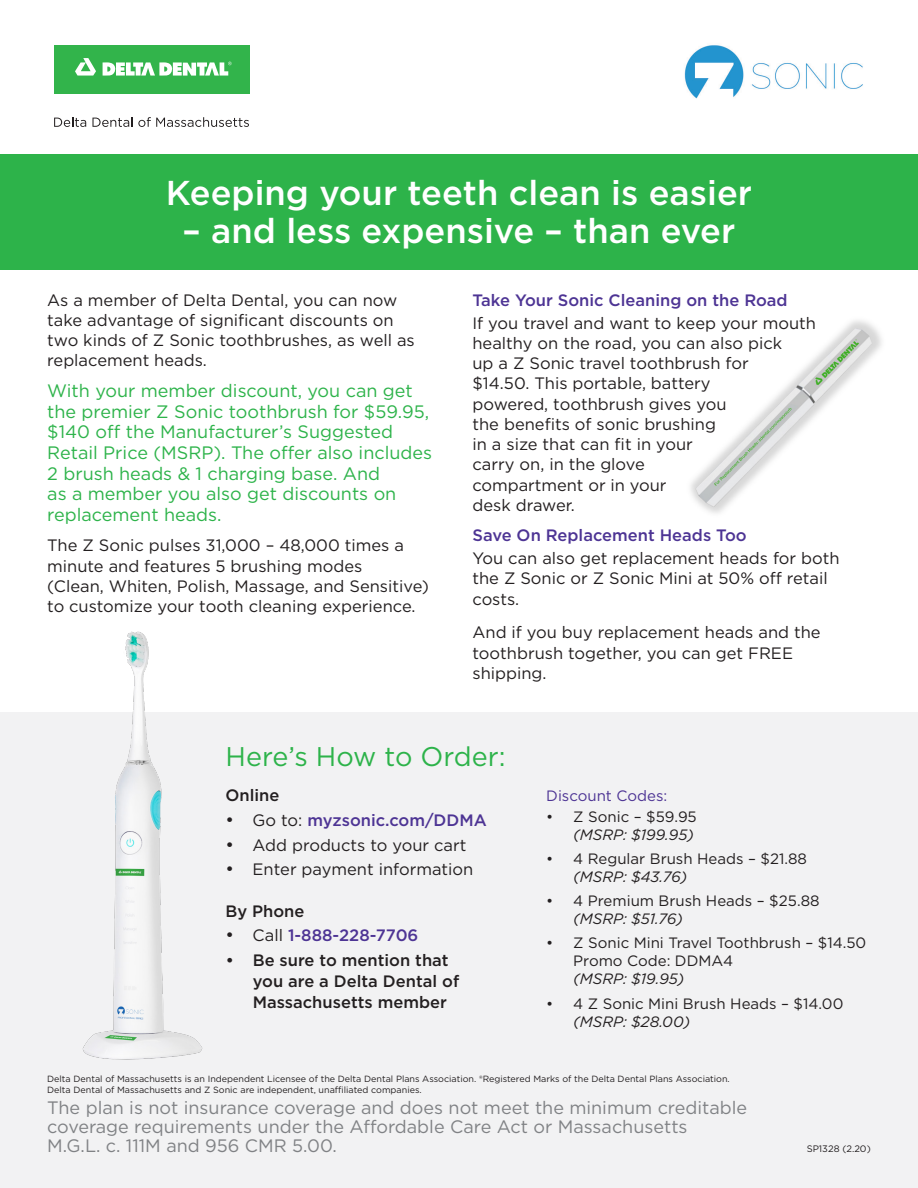
<style>
.page{position:relative;width:918px;height:1188px;background:#fff}
.page>*{position:absolute;margin:0;border:0;box-sizing:border-box;transform-origin:0 0}
.t1{font:500 34.5px "Gotham";color:#fff}
.t2{font:27px "Gotham";color:#2db34a}
.t3{font:18px/20.5px "Gotham";color:#2db34a}
.t4{font:18px/18.8px "Gotham";color:#808285}
.t5{font:16.5px/20.2px "Gotham";color:#231f20}
.t6{font:500 16.5px "Gotham";color:#4d3494}
.t7{font:500 16.5px/21px "Gotham";color:#231f20}
.t8{font:15px/18px "Gotham";color:#231f20}
.t9{font:15px "Gotham";color:#4d3494}
.t10{font:9.3px "Gotham";color:#231f20}
.t11{font:9px/10.2px "Gotham";color:#231f20}
.s1{font-weight:400;font-size:18px;color:#231f20}
.s2{font-weight:400;color:#231f20}
.s3{font-size:18px}
.s4{font-style:italic}
</style>
<div class="page">
<div style="left:0;top:713px;width:918px;height:475px;background:#f2f2f3"></div>
<div style="left:0;top:154px;width:918px;height:116px;background:#2db34a"></div>
<div style="left:54px;top:45px;width:195px;height:48px;background:#32b44b"></div>
<svg style="left:75px;top:58px;width:21px;height:18px"></svg>
<svg style="left:103px;top:62px;width:129px;height:14px"></svg>
<svg style="left:54px;top:117px;width:32px;height:10px"></svg>
<svg style="left:92px;top:117px;width:157px;height:10px"></svg>
<img style="left:684px;top:45px;width:179px;height:54px">
<img style="left:81px;top:631px;width:124px;height:429px">
<img style="left:690px;top:320px;width:192px;height:193px">
<p class="t1" style="left:166px;top:171px;width:588px">Keeping your teeth clean is easier</p>
<p class="t1" style="left:183px;top:208px;width:554px">– and less expensive – than ever</p>
<p class="t5" style="left:47px;top:289px;width:369px">As a member of Delta Dental, you can now take advantage of significant discounts on two kinds of Z Sonic toothbrushes, as well as replacement heads.</p>
<p class="t3" style="left:47px;top:380px;width:386px">With your member discount, you can get the premier Z Sonic toothbrush for $59.95, $140 off the Manufacturer’s Suggested Retail Price (MSRP). The offer also includes 2 brush heads &amp; 1 charging base. And<br>as a member you also get discounts on replacement heads.</p>
<p class="t5" style="left:47px;top:535px;width:383px">The Z Sonic pulses 31,000 – 48,000 times a minute and features 5 brushing modes<br>(Clean, Whiten, Polish, Massage, and Sensitive) to customize your tooth cleaning experience.</p>
<p class="t6" style="left:472px;top:289px;width:317px">Take Your Sonic Cleaning on the Road</p>
<p class="t5" style="left:472px;top:312px;width:345px">If you travel and want to keep your mouth healthy on the road, you can also pick<br>up a Z Sonic travel toothbrush for<br>$14.50. This portable, battery<br>powered, toothbrush gives you<br>the benefits of sonic brushing<br>in a size that can fit in your<br>carry on, in the glove<br>compartment or in your<br>desk drawer.</p>
<p class="t6" style="left:472px;top:525px;width:276px">Save On Replacement Heads Too</p>
<p class="t5" style="left:472px;top:548px;width:369px">You can also get replacement heads for both the Z Sonic or Z Sonic Mini at 50% off retail costs.</p>
<p class="t5" style="left:472px;top:622px;width:350px">And if you buy replacement heads and the toothbrush together, you can get FREE shipping.</p>
<p class="t2" style="left:226px;top:740px;width:281px">Here’s How to Order:</p>
<p class="t7" style="left:226px;top:784px;width:55px">Online</p>
<p class="t6" style="left:226px;top:809px;width:263px"><span class="s1">•</span> <span class="s2">Go to:</span> myzsonic.com/DDMA</p>
<p class="t5" style="left:226px;top:834px;width:242px"><span class="s3">•</span> Add products to your cart</p>
<p class="t5" style="left:226px;top:859px;width:249px"><span class="s3">•</span> Enter payment information</p>
<p class="t7" style="left:226px;top:900px;width:80px">By Phone</p>
<p class="t6" style="left:226px;top:925px;width:194px"><span class="s1">•</span> <span class="s2">Call</span> 1-888-228-7706</p>
<p class="t7" style="left:253px;top:950px;width:208px;text-indent:-27px">• Be sure to mention that you are a Delta Dental of<br>Massachusetts member</p>
<p class="t9" style="left:546px;top:786px;width:123px">Discount Codes:</p>
<p class="t8" style="left:546px;top:807px;width:152px;text-align:right">• Z Sonic – $59.95 <span class="s4">(MSRP: $199.95)</span></p>
<p class="t8" style="left:573px;top:849px;width:235px;text-indent:-27px">• 4 Regular Brush Heads – $21.88 <span class="s4">(MSRP: $43.76)</span></p>
<p class="t8" style="left:573px;top:892px;width:248px;text-indent:-27px">• 4 Premium Brush Heads – $25.88 <span class="s4">(MSRP: $51.76)</span></p>
<p class="t8" style="left:573px;top:934px;width:295px;text-indent:-27px">• Z Sonic Mini Travel Toothbrush – $14.50<br>Promo Code: DDMA4<br><span class="s4">(MSRP: $19.95)</span></p>
<p class="t8" style="left:573px;top:994px;width:272px;text-indent:-27px">• 4 Z Sonic Mini Brush Heads – $14.00 <span class="s4">(MSRP: $28.00)</span></p>
<p class="t11" style="left:47px;top:1074px;width:684px">Delta Dental of Massachusetts is an Independent Licensee of the Delta Dental Plans Association. ®Registered Marks of the Delta Dental Plans Association.<br>Delta Dental of Massachusetts and Z Sonic are independent, unaffiliated companies.</p>
<p class="t4" style="left:47px;top:1098px;width:701px">The plan is not insurance coverage and does not meet the minimum creditable coverage requirements under the Affordable Care Act or Massachusetts<br>M.G.L. c. 111M and 956 CMR 5.00.</p>
<p class="t10" style="left:807px;top:1142px;width:66px">SP1328 (2.20)</p>
</div>
